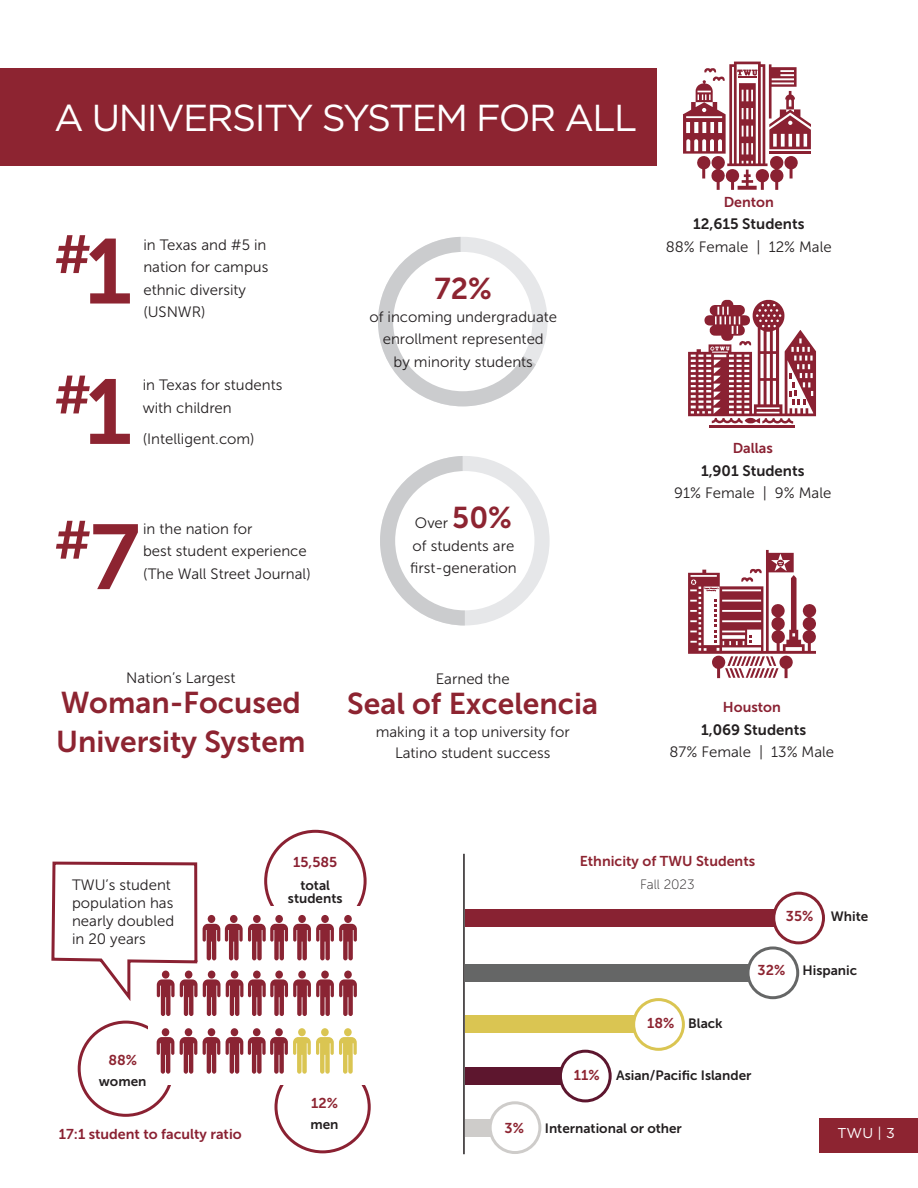
<style>
.page{position:relative;width:918px;height:1188px;background:#fff}
.page>*{position:absolute;margin:0;border:0;box-sizing:border-box;transform-origin:0 0}
.t1{font:53.4px "Museo Sans 700";color:#8d2431}
.t2{font:37.5px "Gotham";letter-spacing:-.04em;color:#fff}
.t3{font:30px "Museo Sans 700";color:#8d2431}
.t4{font:15px/22.5px "Museo Sans 300";color:#231f20;text-align:center}
.t5{font:14.25px "Museo Sans 700";color:#8a2132}
.t6{font:14.25px "Museo Sans 700";color:#8d2431}
.t7{font:14.25px "Gotham";color:#fff}
.t8{font:13.5px/13.5px "Museo Sans 700";color:#231f20;text-align:center}
.t9{font:13.5px "Museo Sans 100";color:#231f20}
.s1{font-size:91.5px}
.s2{font-family:"Museo Sans 700";font-size:30px;color:#8d2431}
.s3{font-family:"Museo Sans 700"}
.s4{font-size:14.25px;color:#8d2431}
</style>
<div class="page">
<div style="left:0;top:68px;width:657px;height:97px;background:#8d2431"></div>
<div style="left:78px;top:1021px;width:96px;height:96px;border:3px solid #8a2132;border-radius:50%"></div>
<div style="left:264px;top:830px;width:103px;height:102px;border:3px solid #8a2132;border-radius:50%"></div>
<div style="left:275px;top:1061px;width:96px;height:92px;border:3px solid #8a2132;border-radius:50%"></div>
<div style="left:148px;top:906px;width:217px;height:178px;background:#fff"></div>
<div style="left:378px;top:237px;width:170px;height:169px;background:#e6e7e9;border-radius:50%"></div>
<div style="left:380px;top:456px;width:170px;height:170px;background:#e6e7e9;border-radius:50%"></div>
<svg style="left:378px;top:237px;width:158px;height:169px"></svg>
<svg style="left:380px;top:456px;width:85px;height:169px"></svg>
<div style="left:393px;top:252px;width:139px;height:139px;background:#fff;border-radius:50%"></div>
<div style="left:395px;top:471px;width:139px;height:139px;background:#fff;border-radius:50%"></div>
<svg style="left:51px;top:860px;width:306px;height:156px"></svg>
<div style="left:162px;top:1028px;width:7px;height:8px;background:#8a2433;border-radius:50%"></div>
<svg style="left:157px;top:1037px;width:17px;height:37px"></svg>
<div style="left:185px;top:1028px;width:7px;height:8px;background:#8a2433;border-radius:50%"></div>
<svg style="left:180px;top:1037px;width:17px;height:37px"></svg>
<div style="left:208px;top:1028px;width:7px;height:8px;background:#8a2433;border-radius:50%"></div>
<svg style="left:203px;top:1037px;width:17px;height:37px"></svg>
<div style="left:231px;top:1028px;width:7px;height:8px;background:#8a2433;border-radius:50%"></div>
<div style="left:253px;top:1028px;width:8px;height:8px;background:#8a2433;border-radius:50%"></div>
<div style="left:275px;top:1028px;width:8px;height:8px;background:#8a2433;border-radius:50%"></div>
<div style="left:298px;top:1028px;width:8px;height:8px;background:#dac552;border-radius:50%"></div>
<div style="left:321px;top:1028px;width:8px;height:8px;background:#dac552;border-radius:50%"></div>
<div style="left:344px;top:1028px;width:8px;height:8px;background:#dac552;border-radius:50%"></div>
<svg style="left:226px;top:1037px;width:131px;height:37px"></svg>
<svg style="left:683px;top:62px;width:128px;height:128px"></svg>
<svg style="left:688px;top:550px;width:128px;height:128px"></svg>
<hr style="left:710px;top:425px;width:85px;height:3px;background:#8a2132">
<svg style="left:688px;top:300px;width:128px;height:124px"></svg>
<div style="left:465px;top:1119px;width:26px;height:17px;background:#ceccca"></div>
<div style="left:465px;top:1067px;width:97px;height:18px;background:#5d162e"></div>
<div style="left:465px;top:1016px;width:168px;height:17px;background:#dac552"></div>
<div style="left:465px;top:964px;width:284px;height:18px;background:#656666"></div>
<div style="left:465px;top:909px;width:310px;height:18px;background:#882232"></div>
<div style="left:772px;top:892px;width:53px;height:52px;border:3px solid #882231;border-radius:50%"></div>
<div style="left:746px;top:946px;width:53px;height:53px;border:3px solid #656666;border-radius:50%"></div>
<div style="left:632px;top:998px;width:53px;height:53px;border:3px solid #dac552;border-radius:50%"></div>
<div style="left:559px;top:1050px;width:53px;height:52px;border:3px solid #5d162e;border-radius:50%"></div>
<div style="left:489px;top:1101px;width:52px;height:53px;border:3px solid #ceccca;border-radius:50%"></div>
<hr style="left:463px;top:854px;width:2px;height:300px;background:#231f20">
<div style="left:820px;top:1118px;width:98px;height:34px;background:#8d2431"></div>
<p class="t2" style="left:54px;top:94px;width:585px">A UNIVERSITY SYSTEM FOR ALL</p>
<p class="t1" style="left:54px;top:225px;width:80px">#<span class="s1">1</span></p>
<p class="t4" style="left:143px;top:233px;width:126px;text-align:left">in Texas and #5 in nation for campus ethnic diversity (USNWR)</p>
<p class="t1" style="left:54px;top:365px;width:80px">#<span class="s1">1</span></p>
<p class="t4" style="left:143px;top:374px;width:141px;text-align:left">in Texas for students with children</p>
<p class="t4" style="left:143px;top:428px;width:113px">(Intelligent.com)</p>
<p class="t1" style="left:54px;top:510px;width:87px">#<span class="s1">7</span></p>
<p class="t4" style="left:143px;top:517px;width:169px;text-align:left">in the nation for<br>best student experience (The Wall Street Journal)</p>
<p class="t3" style="left:435px;top:272px;width:59px">72%</p>
<p class="t4" style="left:369px;top:305px;width:189px">of incoming undergraduate enrollment represented<br>by minority students</p>
<p class="t4" style="left:410px;top:512px;width:108px">Over <span class="s2">50% </span>of students are first-generation</p>
<p class="t5" style="left:724px;top:194px;width:52px">Denton</p>
<p class="t4" style="left:666px;top:213px;width:167px"><span class="s3">12,615 Students<br></span>88% Female | 12% Male</p>
<p class="t5" style="left:733px;top:440px;width:42px">Dallas</p>
<p class="t4" style="left:674px;top:459px;width:159px"><span class="s3">1,901 Students<br></span>91% Female | 9% Male</p>
<p class="t4" style="left:126px;top:667px;width:111px">Nation’s Largest</p>
<p class="t3" style="left:61px;top:686px;width:242px">Woman-Focused</p>
<p class="t3" style="left:56px;top:725px;width:251px">University System</p>
<p class="t4" style="left:436px;top:668px;width:75px">Earned the</p>
<p class="t3" style="left:347px;top:687px;width:253px">Seal of Excelencia</p>
<p class="t4" style="left:376px;top:721px;width:195px;line-height:21px">making it a top university for<br>Latino student success</p>
<p class="t5" style="left:723px;top:700px;width:59px">Houston</p>
<p class="t4" style="left:670px;top:719px;width:166px"><span class="s3">1,069 Students<br></span>87% Female | 13% Male</p>
<p class="t4" style="left:72px;top:876px;width:104px;line-height:18px;text-align:left">TWU’s student population has nearly doubled in 20 years</p>
<p class="t6" style="left:108px;top:1053px;width:30px">88%</p>
<p class="t8" style="left:99px;top:1075px;width:49px">women</p>
<p class="t5" style="left:59px;top:1126px;width:184px">17:1 student to faculty ratio</p>
<p class="t5" style="left:293px;top:855px;width:46px">15,585</p>
<p class="t8" style="left:288px;top:879px;width:56px">total students</p>
<p class="t6" style="left:311px;top:1095px;width:28px">12%</p>
<p class="t8" style="left:311px;top:1118px;width:30px">men</p>
<p class="t6" style="left:580px;top:853px;width:177px">Ethnicity of TWU Students</p>
<p class="t9" style="left:640px;top:877px;width:56px">Fall 2023</p>
<p class="t8" style="left:786px;top:910px;width:84px"><span class="s4">35%</span> White</p>
<p class="t8" style="left:647px;top:1016px;width:77px"><span class="s4">18%</span> Black</p>
<p class="t8" style="left:758px;top:964px;width:101px"><span class="s4">32%</span> Hispanic</p>
<p class="t8" style="left:574px;top:1069px;width:179px"><span class="s4">11%</span> Asian/Pacific Islander</p>
<p class="t6" style="left:505px;top:1120px;width:21px">3%</p>
<p class="t8" style="left:545px;top:1121px;width:139px">International or other</p>
<p class="t7" style="left:837px;top:1124px;width:59px">TWU | 3</p>
</div>
